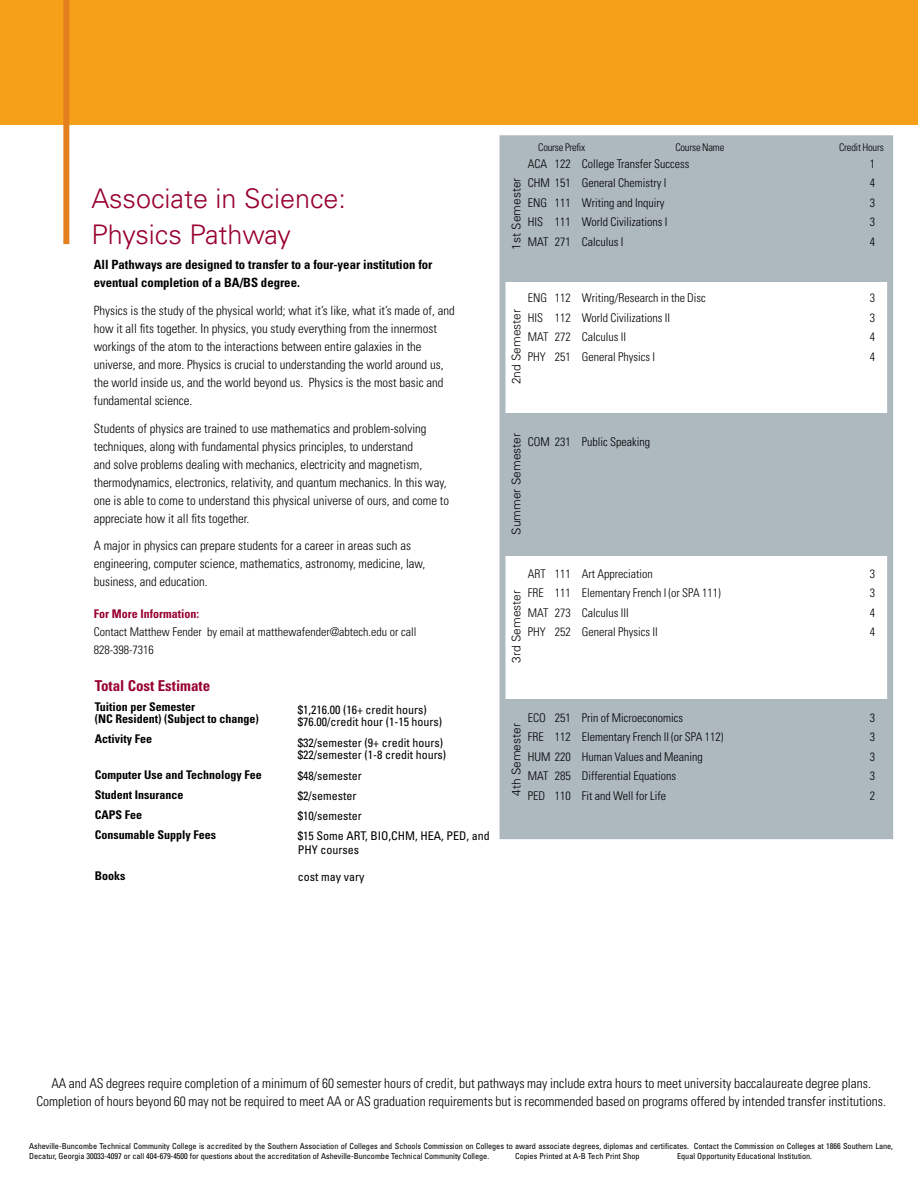
<style>
.page{position:relative;width:918px;height:1188px;background:#fff}
.page>*{position:absolute;margin:0;border:0;box-sizing:border-box;transform-origin:0 0}
.t1{font:300 27px/36px "Univers LT Std";color:#98002e}
.t2{font:700 condensed 15px "Univers LT Std";color:#98002e}
.t3{font:300 condensed 13.5px/18px "Univers LT Std";color:#000;text-align:center}
.t4{font:300 condensed 12.75px/18px "Univers LT Std";color:#000}
.t5{font:700 condensed 12.75px/18px "Univers LT Std";color:#000}
.t6{font:300 condensed 12px/18px "Univers LT Std";color:#000}
.t7{font:condensed 12px/20.2px "Univers LT Std";color:#000}
.t8{font:700 condensed 12px/20.2px "Univers LT Std";color:#000}
.t9{font:300 12px "Univers LT Std";color:#000}
.t10{font:700 condensed 12px "Univers LT Std";color:#98002e}
.t11{font:300 condensed 10.5px "Univers LT Std";letter-spacing:-.02em;color:#000}
.t12{font:condensed 8.25px/9.9px "Univers LT Std";letter-spacing:-.005em;color:#000}
</style>
<div class="page">
<div style="left:0;top:0;width:918px;height:125px;background:#f6a01a"></div>
<div style="left:63px;top:0;width:6px;height:244px;background:#e37f1c"></div>
<div style="left:500px;top:135px;width:393px;height:704px;border:6px solid #adb8bf"></div>
<div style="left:502px;top:413px;width:391px;height:143px;background:#adb8bf"></div>
<div style="left:502px;top:699px;width:391px;height:136px;background:#adb8bf"></div>
<div style="left:502px;top:138px;width:391px;height:144px;background:#adb8bf"></div>
<h1 class="t1" style="left:92px;top:180px;width:256px">Associate in Science:<br>Physics Pathway</h1>
<p class="t5" style="left:94px;top:256px;width:340px">All Pathways are designed to transfer to a four-year institution for eventual completion of a BA/BS degree.</p>
<p class="t4" style="left:94px;top:301px;width:362px">Physics is the study of the physical world; what it’s like, what it’s made of, and how it all fits together. In physics, you study everything from the innermost workings of the atom to the interactions between entire galaxies in the universe, and more. Physics is crucial to understanding the world around us, the world inside us, and the world beyond us. Physics is the most basic and fundamental science.</p>
<p class="t4" style="left:94px;top:419px;width:357px">Students of physics are trained to use mathematics and problem-solving techniques, along with fundamental physics principles, to understand<br>and solve problems dealing with mechanics, electricity and magnetism, thermodynamics, electronics, relativity, and quantum mechanics. In this way, one is able to come to understand this physical universe of ours, and come to appreciate how it all fits together.</p>
<p class="t4" style="left:94px;top:537px;width:333px">A major in physics can prepare students for a career in areas such as engineering, computer science, mathematics, astronomy, medicine, law, business, and education.</p>
<p class="t10" style="left:94px;top:606px;width:107px">For More Information:</p>
<p class="t6" style="left:94px;top:623px;width:324px">Contact Matthew Fender by email at matthewafender@abtech.edu or call<br>828-398-7316</p>
<p class="t2" style="left:95px;top:676px;width:117px">Total Cost Estimate</p>
<p class="t8" style="left:95px;top:701px;width:166px;line-height:12px">Tuition per Semester<br>(NC Resident) (Subject to change)</p>
<p class="t8" style="left:95px;top:729px;width:59px">Activity Fee</p>
<p class="t8" style="left:95px;top:764px;width:169px">Computer Use and Technology Fee<br>Student Insurance<br>CAPS Fee<br>Consumable Supply Fees</p>
<p class="t8" style="left:95px;top:865px;width:32px">Books</p>
<p class="t7" style="left:298px;top:703px;width:146px;line-height:12px">$1,216.00 (16+ credit hours) $76.00/credit hour (1-15 hours)</p>
<p class="t7" style="left:298px;top:737px;width:150px;line-height:12px">$32/semester (9+ credit hours) $22/semester (1-8 credit hours)</p>
<p class="t7" style="left:298px;top:765px;width:194px">$48/semester<br>$2/semester<br>$10/semester<br>$15 Some ART, BIO,CHM, HEA, PED, and</p>
<p class="t7" style="left:298px;top:839px;width:63px">PHY courses</p>
<p class="t7" style="left:298px;top:866px;width:68px">cost may vary</p>
<p class="t11" style="left:538px;top:141px;width:48px">Course Prefix</p>
<p class="t11" style="left:675px;top:141px;width:50px">Course Name</p>
<p class="t11" style="left:839px;top:141px;width:46px">Credit Hours</p>
<p class="t6" style="left:528px;top:155px;width:163px">ACA 122 College Transfer Success</p>
<p class="t6" style="left:870px;top:155px;width:7px">1</p>
<p class="t6" style="left:528px;top:174px;width:140px">CHM 151 General Chemistry I</p>
<p class="t6" style="left:870px;top:174px;width:7px">4</p>
<p class="t6" style="left:528px;top:194px;width:138px">ENG 111 Writing and Inquiry</p>
<p class="t6" style="left:870px;top:194px;width:7px">3</p>
<p class="t6" style="left:528px;top:213px;width:141px">HIS 111 World Civilizations I</p>
<p class="t6" style="left:870px;top:213px;width:7px">3</p>
<p class="t6" style="left:528px;top:233px;width:97px">MAT 271 Calculus I</p>
<p class="t6" style="left:870px;top:233px;width:7px">4</p>
<p class="t9" style="left:509px;top:250px;width:74px;rotate:-90deg">1st Semester</p>
<p class="t9" style="left:509px;top:384px;width:77px;rotate:-90deg">2nd Semester</p>
<p class="t6" style="left:528px;top:289px;width:180px">ENG 112 Writing/Research in the Disc</p>
<p class="t6" style="left:870px;top:289px;width:7px">3</p>
<p class="t6" style="left:528px;top:308px;width:144px">HIS 112 World Civilizations II</p>
<p class="t6" style="left:870px;top:308px;width:7px">3</p>
<p class="t6" style="left:528px;top:328px;width:100px">MAT 272 Calculus II</p>
<p class="t6" style="left:870px;top:328px;width:7px">4</p>
<p class="t6" style="left:528px;top:347px;width:129px">PHY 251 General Physics I</p>
<p class="t6" style="left:870px;top:347px;width:7px">4</p>
<p class="t9" style="left:509px;top:535px;width:103px;rotate:-90deg">Summer Semester</p>
<p class="t6" style="left:528px;top:433px;width:124px">COM 231 Public Speaking</p>
<p class="t6" style="left:528px;top:564px;width:126px">ART 111 Art Appreciation</p>
<p class="t6" style="left:870px;top:564px;width:7px">3</p>
<p class="t6" style="left:528px;top:584px;width:194px">FRE 111 Elementary French I (or SPA 111)</p>
<p class="t6" style="left:870px;top:584px;width:7px">3</p>
<p class="t6" style="left:528px;top:603px;width:102px">MAT 273 Calculus III</p>
<p class="t6" style="left:870px;top:603px;width:7px">4</p>
<p class="t6" style="left:528px;top:623px;width:131px">PHY 252 General Physics II</p>
<p class="t6" style="left:870px;top:623px;width:7px">4</p>
<p class="t9" style="left:509px;top:663px;width:74px;rotate:-90deg">3rd Semester</p>
<p class="t9" style="left:509px;top:796px;width:74px;rotate:-90deg">4th Semester</p>
<p class="t6" style="left:528px;top:708px;width:157px">ECO 251 Prin of Microeconomics</p>
<p class="t6" style="left:870px;top:708px;width:7px">3</p>
<p class="t6" style="left:528px;top:728px;width:197px">FRE 112 Elementary French II (or SPA 112)</p>
<p class="t6" style="left:870px;top:728px;width:7px">3</p>
<p class="t6" style="left:528px;top:747px;width:176px">HUM 220 Human Values and Meaning</p>
<p class="t6" style="left:870px;top:747px;width:7px">3</p>
<p class="t6" style="left:528px;top:767px;width:150px">MAT 285 Differential Equations</p>
<p class="t6" style="left:870px;top:767px;width:7px">3</p>
<p class="t6" style="left:528px;top:786px;width:140px">PED 110 Fit and Well for Life</p>
<p class="t6" style="left:870px;top:786px;width:7px">2</p>
<p class="t3" style="left:36px;top:1075px;width:851px">AA and AS degrees require completion of a minimum of 60 semester hours of credit, but pathways may include extra hours to meet university baccalaureate degree plans.<br>Completion of hours beyond 60 may not be required to meet AA or AS graduation requirements but is recommended based on programs offered by intended transfer institutions.</p>
<p class="t12" style="left:29px;top:1141px;width:865px">Asheville-Buncombe Technical Community College is accredited by the Southern Association of Colleges and Schools Commission on Colleges to award associate degrees, diplomas and certificates. Contact the Commission on Colleges at 1866 Southern Lane,<br>Decatur, Georgia 30033-4097 or call 404-679-4500 for questions about the accreditation of Asheville-Buncombe Technical Community College.</p>
<p class="t12" style="left:515px;top:1151px;width:126px">Copies Printed at A-B Tech Print Shop</p>
<p class="t12" style="left:677px;top:1151px;width:136px">Equal Opportunity Educational Institution.</p>
</div>
